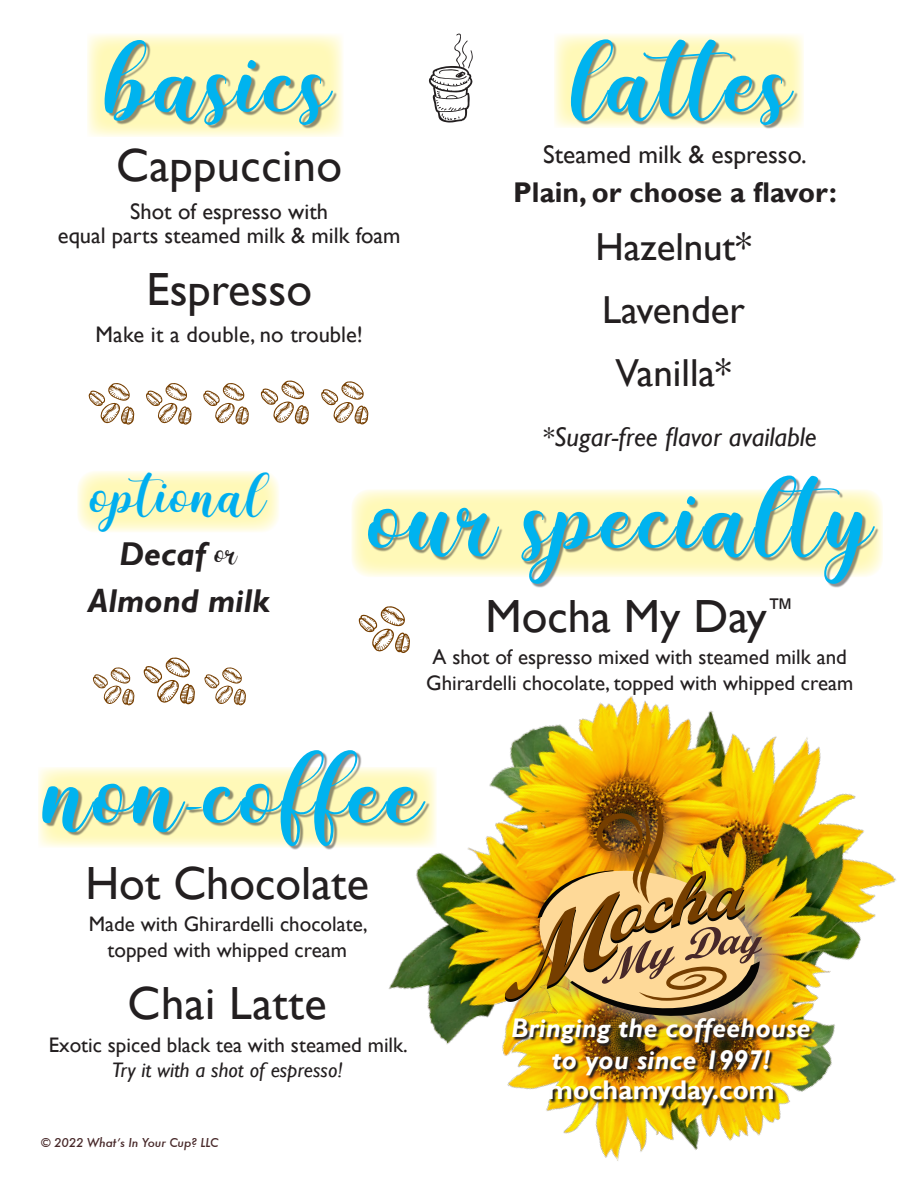
<style>
.page{position:relative;width:918px;height:1188px;background:#fff}
.page>*{position:absolute;margin:0;border:0;box-sizing:border-box;transform-origin:0 0}
.drink_names{font:141.75px "Doodle Coffee Scents";color:#231f20}
.drink_names-2{font:94.5px "Doodle Coffee Scents";color:#753e00}
.drink_names-3{font:84px "Doodle Coffee Scents";color:#753e00}
.drink_names-4{font:76.5px "Doodle Coffee Scents";color:#753e00}
.drink_names-5{font:60px "Chintya Demo";letter-spacing:.02em;color:#00b3ef}
.drink_names-6{font:46.5px "Gill Sans";color:#231f20}
.drink_names-7{font:39px "Gill Sans";color:#231f20}
.drink_description{font:italic 700 33px "Gill Sans";color:#231f20}
.drink_description-2{font:33px "Chintya Demo";color:#00aeef}
.drink_description-3{font:700 28.5px "Gill Sans";color:#231f20}
.drink_description-4{font:italic 700 27px/31.5px "Gill Sans";letter-spacing:.01em;color:#fff;text-align:center}
.drink_description-5{font:italic 27px "Gill Sans";color:#231f20}
.drink_description-6{font:700 27px "Gill Sans";color:#fff}
.drink_description-7{font:25.5px "Gill Sans";color:#231f20}
.drink_names-8{font:22.5px/24px "Gill Sans";color:#231f20;text-align:center}
.drink_description-8{font:22.5px "Gill Sans";letter-spacing:.01em;color:#231f20}
.drink_description-9{font:21px/25.5px "Gill Sans";color:#231f20;text-align:center}
.t1{font:italic 500 12px "Futura";letter-spacing:-.01em;color:#472829}
.s1{font-size:88.5px}
.s2{font-size:87px}
.s3{font-family:"Chintya Demo";font-weight:400;font-style:normal;font-size:18px}
.s4{font-size:94.5px}
.s5{font-family:"Alex Brush"}
.s6{font-style:italic}
</style>
<div class="page">
<img style="left:388px;top:696px;width:433px;height:349px">
<img style="left:467px;top:769px;width:429px;height:392px">
<svg style="left:554px;top:34px;width:250px;height:94px;background:#fefbd9"></svg>
<svg style="left:87px;top:34px;width:256px;height:103px;background:#fefbda"></svg>
<svg style="left:77px;top:471px;width:203px;height:62px;background:#fffac7"></svg>
<svg style="left:351px;top:489px;width:532px;height:88px;background:#fefad4"></svg>
<div style="left:573px;top:41px;width:226px;height:88px;background:#231f20;opacity:.5"></div>
<div style="left:106px;top:41px;width:231px;height:88px;background:#231f20;opacity:.5"></div>
<div style="left:44px;top:751px;width:386px;height:99px;background:#231f20;opacity:.5"></div>
<div style="left:370px;top:477px;width:509px;height:111px;background:#231f20;opacity:.5"></div>
<div style="left:508px;top:790px;width:285px;height:249px;background:#a0a1a5;opacity:.75"></div>
<img style="left:505px;top:793px;width:257px;height:223px">
<img style="left:513px;top:1019px;width:301px;height:90px">
<p class="drink_names-5" style="left:105px;top:56px;width:227px">basics</p>
<p class="drink_names-6" style="left:116px;top:138px;width:228px">Cappuccino</p>
<p class="drink_names-8" style="left:58px;top:200px;width:344px">Shot of espresso with<br>equal parts steamed milk &amp; milk foam</p>
<p class="drink_names-6" style="left:146px;top:263px;width:167px">Espresso</p>
<p class="drink_description-8" style="left:95px;top:321px;width:269px">Make it a double, no trouble!</p>
<p class="drink_names-3" style="left:85px;top:361px;width:291px">qqq<span class="s1">q</span><span class="s2">q</span></p>
<p class="drink_names" style="left:424px;top:-1px;width:59px">t</p>
<p class="drink_names-5" style="left:572px;top:56px;width:222px">lattes</p>
<p class="drink_description-7" style="left:543px;top:140px;width:265px">Steamed milk &amp; espresso.</p>
<p class="drink_description-3" style="left:513px;top:175px;width:325px">Plain, or choose a flavor:</p>
<p class="drink_names-7" style="left:595px;top:225px;width:158px">Hazelnut*</p>
<p class="drink_names-7" style="left:602px;top:288px;width:144px">Lavender</p>
<p class="drink_names-7" style="left:616px;top:351px;width:117px">Vanilla*</p>
<p class="drink_description-5" style="left:542px;top:422px;width:276px">*Sugar-free flavor available</p>
<p class="drink_description-2" style="left:91px;top:482px;width:177px">optional</p>
<p class="drink_description" style="left:120px;top:535px;width:119px">Decaf <span class="s3">or</span></p>
<p class="drink_description" style="left:88px;top:582px;width:183px">Almond milk</p>
<p class="drink_names-4" style="left:89px;top:647px;width:163px">q<span class="s4">q</span>q</p>
<p class="drink_names-5" style="left:369px;top:492px;width:505px">our specialty</p>
<p class="drink_names-2" style="left:354px;top:581px;width:63px">q</p>
<p class="drink_names-6" style="left:486px;top:589px;width:310px">Mocha My Day<sup>™</sup></p>
<p class="drink_description-9" style="left:426px;top:645px;width:429px">A shot of espresso mixed with steamed milk and<br>Ghirardelli chocolate, topped with whipped cream</p>
<p class="drink_names-5" style="left:44px;top:767px;width:381px">non<span class="s5">-</span>coffee</p>
<p class="drink_names-6" style="left:85px;top:856px;width:285px">Hot Chocolate</p>
<p class="drink_description-9" style="left:89px;top:912px;width:281px">Made with Ghirardelli chocolate, topped with whipped cream</p>
<p class="drink_names-6" style="left:128px;top:977px;width:201px">Chai Latte</p>
<p class="drink_description-9" style="left:49px;top:1032px;width:361px">Exotic spiced black tea with steamed milk.<br><span class="s6">Try it with a shot of espresso!</span></p>
<p class="t1" style="left:41px;top:1134px;width:179px">© 2022 What’s In Your Cup? LLC</p>
<p class="drink_description-4" style="left:511px;top:1013px;width:301px">Bringing the coffeehouse to you since 1997!</p>
<p class="drink_description-6" style="left:547px;top:1074px;width:229px">mochamyday.com</p>
</div>
